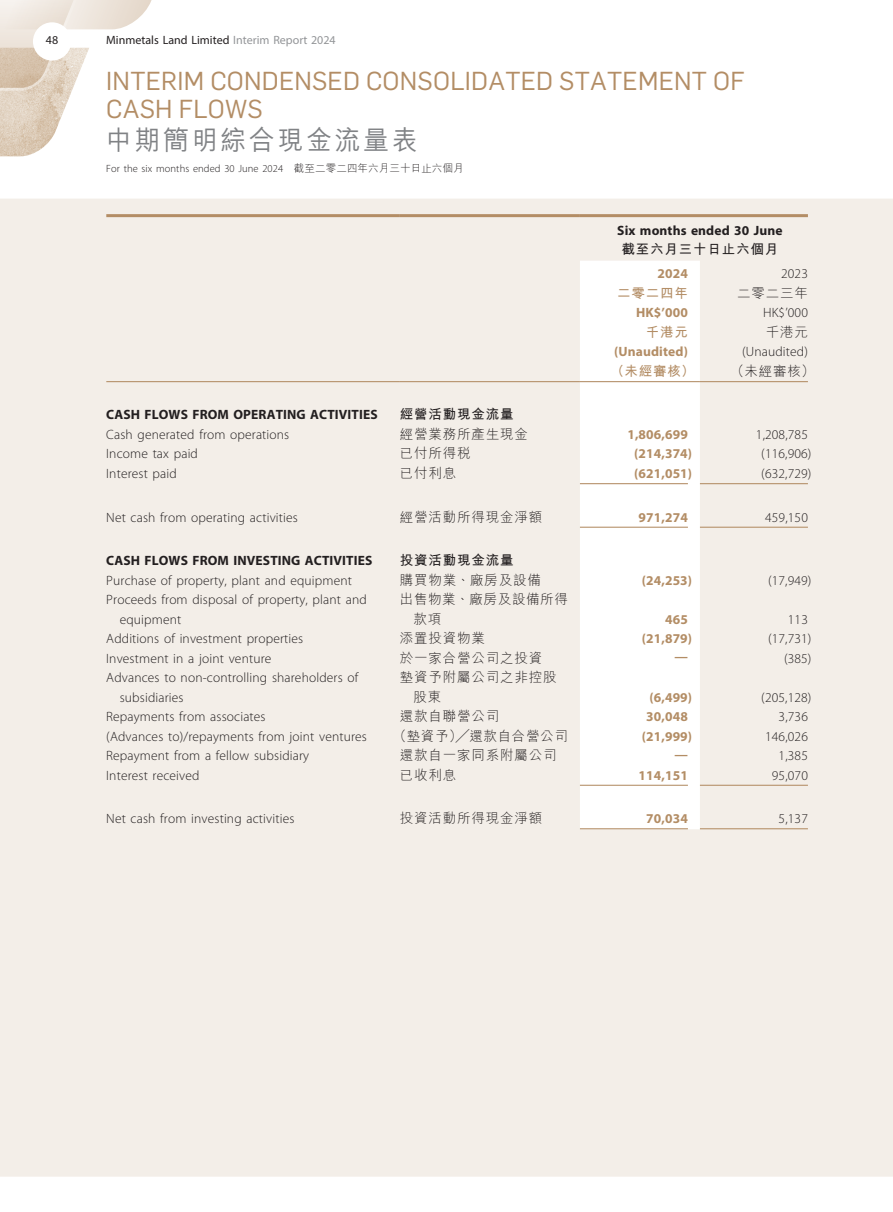
<style>
.page{position:relative;width:893px;height:1212px;background:#fff}
.page>*{position:absolute;margin:0;border:0;box-sizing:border-box;transform-origin:0 0}
.t1{font:500 27px "M Hei HK";letter-spacing:.115em;color:#808285;scale:.95 1}
.t2{font:25.5px/28.5px "Flama";letter-spacing:.01em;color:#b38d65}
._15_Table_Stub{font:300 13.5px/19.5px "Myriad Pro";letter-spacing:.01em;color:#231f20}
._15_Table_Stub-2{font:300 13.5px/19.5px "M Hei HK";letter-spacing:.06em;color:#231f20}
._01_Body_Text{font:300 13.5px "Myriad Pro";letter-spacing:.01em;color:#231f20}
._01_Body_Text-2{font:700 13.5px "Myriad Pro";letter-spacing:.01em;color:#b38d65}
._15_Table_Stub-3{font:700 13.5px "Myriad Pro";letter-spacing:.01em;color:#231f20}
._01_Body_Text-3{font:700 13.5px "Myriad Pro";letter-spacing:.01em;color:#231f20}
._15_Table_Stub-4{font:700 13.5px "M Hei HK";letter-spacing:.06em;color:#231f20}
._01_Body_Text-4{font:700 13.5px "M Hei HK";letter-spacing:.06em;color:#b38d65}
._01_Body_Text-5{font:300 13.5px "M Hei HK";letter-spacing:.06em;color:#231f20}
._01_Body_Text-6{font:700 13.5px "M Hei HK";letter-spacing:.06em;color:#231f20}
.t3{font:12px "Myriad Pro";color:#231f20}
.t4{font:300 10.5px "Myriad Pro";letter-spacing:.01em;color:#231f20}
.s1{color:#939598}
.s2{font-family:"M Hei HK"}
</style>
<div class="page">
<div style="left:0;top:199px;width:893px;height:978px;background:#f3eee8"></div>
<img style="left:0;top:92px;width:72px;height:64px">
<svg style="left:0;top:0;width:152px;height:92px"></svg>
<div style="left:33px;top:22px;width:38px;height:39px;background:#fff;border-radius:50%"></div>
<svg style="left:580px;top:261px;width:120px;height:568px"></svg>
<hr style="left:106px;top:214px;width:294px;height:3px;background:#b38d65">
<hr style="left:400px;top:214px;width:180px;height:3px;background:#b38d65">
<hr style="left:580px;top:214px;width:228px;height:3px;background:#b38d65">
<hr style="left:106px;top:381px;width:294px;height:1px;background:#b38d65">
<hr style="left:400px;top:381px;width:180px;height:1px;background:#b38d65">
<hr style="left:580px;top:381px;width:120px;height:1px;background:#b38d65">
<hr style="left:700px;top:381px;width:108px;height:1px;background:#b38d65">
<hr style="left:580px;top:483px;width:108px;height:1px;background:#b38d65">
<hr style="left:700px;top:483px;width:108px;height:1px;background:#b38d65">
<hr style="left:580px;top:527px;width:108px;height:1px;background:#b38d65">
<hr style="left:700px;top:527px;width:108px;height:1px;background:#b38d65">
<hr style="left:580px;top:785px;width:108px;height:1px;background:#b38d65">
<hr style="left:700px;top:785px;width:108px;height:1px;background:#b38d65">
<hr style="left:580px;top:828px;width:108px;height:1px;background:#b38d65">
<hr style="left:700px;top:828px;width:108px;height:1px;background:#b38d65">
<p class="t3" style="left:46px;top:33px;width:14px">48</p>
<p class="t3" style="left:106px;top:33px;width:231px">Minmetals Land Limited <span class="s1">Interim Report 2024</span></p>
<h2 class="t2" style="left:106px;top:65px;width:640px">INTERIM CONDENSED CONSOLIDATED STATEMENT OF<br>CASH FLOWS</h2>
<h1 class="t1" style="left:106px;top:121px;width:329px">中期簡明綜合現金流量表</h1>
<p class="t4" style="left:106px;top:163px;width:359px">For the six months ended 30 June 2024 <span class="s2">截至二零二四年六月三十日止六個月</span></p>
<p class="_01_Body_Text-3" style="left:617px;top:222px;width:167px">Six months ended 30 June</p>
<p class="_01_Body_Text-6" style="left:622px;top:240px;width:158px">截至六月三十日止六個月</p>
<p class="_01_Body_Text-2" style="left:657px;top:265px;width:32px">2024</p>
<p class="_01_Body_Text" style="left:781px;top:266px;width:28px">2023</p>
<p class="_01_Body_Text-4" style="left:617px;top:283px;width:72px">二零二四年</p>
<p class="_01_Body_Text-5" style="left:737px;top:283px;width:72px">二零二三年</p>
<p class="_01_Body_Text-2" style="left:636px;top:304px;width:53px">HK$’000</p>
<p class="_01_Body_Text" style="left:763px;top:305px;width:46px">HK$’000</p>
<p class="_01_Body_Text-4" style="left:646px;top:322px;width:44px">千港元</p>
<p class="_01_Body_Text-5" style="left:766px;top:322px;width:44px">千港元</p>
<p class="_01_Body_Text-2" style="left:614px;top:343px;width:75px">(Unaudited)</p>
<p class="_01_Body_Text" style="left:742px;top:344px;width:67px">(Unaudited)</p>
<p class="_01_Body_Text-4" style="left:611px;top:361px;width:85px">（未經審核）</p>
<p class="_01_Body_Text-5" style="left:731px;top:361px;width:85px">（未經審核）</p>
<p class="_15_Table_Stub-3" style="left:106px;top:406px;width:273px">CASH FLOWS FROM OPERATING ACTIVITIES</p>
<p class="_15_Table_Stub-4" style="left:400px;top:405px;width:115px">經營活動現金流量</p>
<p class="_15_Table_Stub" style="left:106px;top:425px;width:185px">Cash generated from operations</p>
<p class="_15_Table_Stub-2" style="left:400px;top:424px;width:130px">經營業務所產生現金</p>
<p class="_01_Body_Text-2" style="left:627px;top:426px;width:62px">1,806,699</p>
<p class="_01_Body_Text" style="left:756px;top:427px;width:54px">1,208,785</p>
<p class="_15_Table_Stub" style="left:106px;top:444px;width:93px">Income tax paid</p>
<p class="_15_Table_Stub-2" style="left:400px;top:443px;width:72px">已付所得稅</p>
<p class="_01_Body_Text-2" style="left:634px;top:445px;width:60px">(214,374)</p>
<p class="_01_Body_Text" style="left:761px;top:446px;width:52px">(116,906)</p>
<p class="_15_Table_Stub" style="left:106px;top:464px;width:72px">Interest paid</p>
<p class="_15_Table_Stub-2" style="left:400px;top:463px;width:58px">已付利息</p>
<p class="_01_Body_Text-2" style="left:634px;top:465px;width:60px">(621,051)</p>
<p class="_01_Body_Text" style="left:761px;top:466px;width:52px">(632,729)</p>
<p class="_15_Table_Stub" style="left:106px;top:507px;width:193px">Net cash from operating activities</p>
<p class="_15_Table_Stub-2" style="left:400px;top:506px;width:144px">經營活動所得現金淨額</p>
<p class="_01_Body_Text-2" style="left:639px;top:508px;width:51px">971,274</p>
<p class="_01_Body_Text" style="left:765px;top:510px;width:44px">459,150</p>
<p class="_15_Table_Stub-3" style="left:106px;top:552px;width:268px">CASH FLOWS FROM INVESTING ACTIVITIES</p>
<p class="_15_Table_Stub-4" style="left:400px;top:550px;width:115px">投資活動現金流量</p>
<p class="_15_Table_Stub" style="left:106px;top:570px;width:247px">Purchase of property, plant and equipment</p>
<p class="_15_Table_Stub-2" style="left:400px;top:569px;width:143px">購買物業、廠房及設備</p>
<p class="_01_Body_Text-2" style="left:642px;top:571px;width:52px">(24,253)</p>
<p class="_01_Body_Text" style="left:768px;top:573px;width:45px">(17,949)</p>
<p class="_15_Table_Stub" style="left:120px;top:590px;width:248px;text-indent:-14px">Proceeds from disposal of property, plant and equipment</p>
<p class="_15_Table_Stub-2" style="left:413px;top:589px;width:156px;text-indent:-14px">出售物業、廠房及設備所得款項</p>
<p class="_01_Body_Text-2" style="left:665px;top:610px;width:24px">465</p>
<p class="_01_Body_Text" style="left:788px;top:612px;width:22px">113</p>
<p class="_15_Table_Stub" style="left:106px;top:629px;width:198px">Additions of investment properties</p>
<p class="_15_Table_Stub-2" style="left:400px;top:628px;width:87px">添置投資物業</p>
<p class="_01_Body_Text-2" style="left:642px;top:630px;width:52px">(21,879)</p>
<p class="_01_Body_Text" style="left:768px;top:631px;width:45px">(17,731)</p>
<p class="_15_Table_Stub" style="left:106px;top:648px;width:167px">Investment in a joint venture</p>
<p class="_15_Table_Stub-2" style="left:400px;top:647px;width:144px">於一家合營公司之投資</p>
<p class="_01_Body_Text-2" style="left:674px;top:648px;width:15px">—</p>
<p class="_01_Body_Text" style="left:784px;top:651px;width:29px">(385)</p>
<p class="_15_Table_Stub" style="left:120px;top:668px;width:240px;text-indent:-14px">Advances to non-controlling shareholders of subsidiaries</p>
<p class="_15_Table_Stub-2" style="left:413px;top:667px;width:145px;text-indent:-14px">墊資予附屬公司之非控股股東</p>
<p class="_01_Body_Text-2" style="left:649px;top:688px;width:44px">(6,499)</p>
<p class="_01_Body_Text" style="left:761px;top:690px;width:52px">(205,128)</p>
<p class="_15_Table_Stub" style="left:106px;top:707px;width:161px">Repayments from associates</p>
<p class="_15_Table_Stub-2" style="left:400px;top:706px;width:101px">還款自聯營公司</p>
<p class="_01_Body_Text-2" style="left:646px;top:708px;width:43px">30,048</p>
<p class="_01_Body_Text" style="left:779px;top:709px;width:31px">3,736</p>
<p class="_15_Table_Stub" style="left:106px;top:726px;width:262px">(Advances to)/repayments from joint ventures</p>
<p class="_15_Table_Stub-2" style="left:393px;top:725px;width:176px">（墊資予）╱還款自合營公司</p>
<p class="_01_Body_Text-2" style="left:642px;top:727px;width:52px">(21,999)</p>
<p class="_01_Body_Text" style="left:765px;top:729px;width:44px">146,026</p>
<p class="_15_Table_Stub" style="left:106px;top:746px;width:204px">Repayment from a fellow subsidiary</p>
<p class="_15_Table_Stub-2" style="left:400px;top:745px;width:158px">還款自一家同系附屬公司</p>
<p class="_01_Body_Text-2" style="left:674px;top:745px;width:15px">—</p>
<p class="_01_Body_Text" style="left:779px;top:748px;width:31px">1,385</p>
<p class="_15_Table_Stub" style="left:106px;top:765px;width:95px">Interest received</p>
<p class="_15_Table_Stub-2" style="left:400px;top:764px;width:58px">已收利息</p>
<p class="_01_Body_Text-2" style="left:639px;top:766px;width:51px">114,151</p>
<p class="_01_Body_Text" style="left:772px;top:768px;width:38px">95,070</p>
<p class="_15_Table_Stub" style="left:106px;top:809px;width:190px">Net cash from investing activities</p>
<p class="_15_Table_Stub-2" style="left:400px;top:808px;width:144px">投資活動所得現金淨額</p>
<p class="_01_Body_Text-2" style="left:646px;top:810px;width:43px">70,034</p>
<p class="_01_Body_Text" style="left:779px;top:811px;width:31px">5,137</p>
</div>
